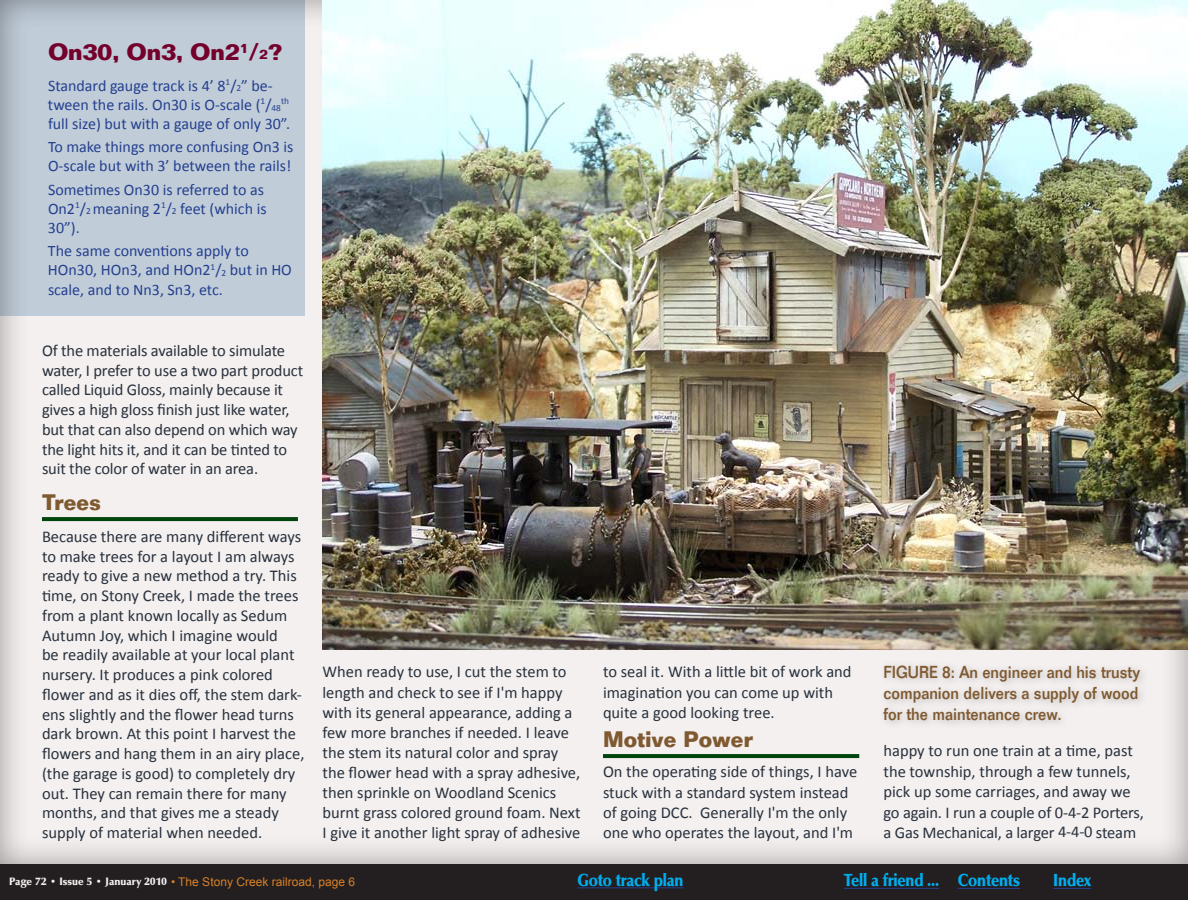
<style>
.page{position:relative;width:1188px;height:900px;background:#fff}
.page>*{position:absolute;margin:0;border:0;box-sizing:border-box;transform-origin:0 0}
.t1{font:700 23px "Folio LT";letter-spacing:-.02em;color:#74002c}
.t2{font:700 22px "Folio LT";color:#7f5a31;scale:.94 1}
.t3{font:18px "URW Classico Blac";letter-spacing:-.01em;color:#00aeef;scale:.9 1}
.t4{font:500 17px/21px "Folio";color:#7f5a31;text-align:justify;scale:.91 1}
.t5{font:16.5px/19.8px "Calibri";color:#28313d}
.t6{font:16px/19.2px "Calibri";color:#253f8e}
.t7{font:12px "Arial";color:#d78028}
.t8{font:9.3px "Calibri";color:#253f8e}
.s1{font-size:13.4px}
.s2{font-size:9.3px}
.s3{font-family:"URW Classico Blac";font-size:11px;color:#f4f0ef}
</style>
<div class="page">
<div style="left:0;top:864px;width:1188px;height:36px;background:#231f20"></div>
<div style="left:0;top:0;width:1188px;height:864px;background:#231f20;opacity:.45"></div>
<hr style="left:844px;top:888px;width:95px;height:1px;background:#253f8e">
<hr style="left:958px;top:888px;width:62px;height:1px;background:#253f8e">
<hr style="left:1053px;top:888px;width:38px;height:1px;background:#253f8e">
<svg style="left:42px;top:517px;width:256px;height:4px"></svg>
<svg style="left:603px;top:754px;width:256px;height:4px"></svg>
<div style="left:877px;top:658px;width:271px;height:71px;background:#ede9e8"></div>
<div style="left:316px;top:35px;width:270px;height:53px;background:#f4f0ef"></div>
<hr style="left:578px;top:887px;width:106px;height:1px;background:#253f8e">
<img style="left:322px;top:0;width:866px;height:649px">
<svg style="left:0;top:0;width:304px;height:316px;background:#bcc9d5"></svg>
<h1 class="t1" style="left:48px;top:38px;width:236px">On30, On3, On2<sup>1</sup>/<span class="s1">2</span>?</h1>
<p class="t6" style="left:48px;top:75px;width:235px">Standard gauge track is 4’ 8<sup>1</sup>/<span class="s2">2</span>” be&shy;tween the rails. On30 is O-scale (<sup>1</sup>/<sub>48</sub></p>
<p class="t8" style="left:281px;top:96px;width:10px">th</p>
<p class="t6" style="left:48px;top:111px;width:247px;line-height:23.2px">full size) but with a gauge of only 30”.<br>To make things more confusing On3 is</p>
<p class="t6" style="left:48px;top:154px;width:245px;line-height:23.2px">O-scale but with 3’ between the rails!<br>Sometimes On30 is referred to as</p>
<p class="t6" style="left:48px;top:198px;width:220px">On2<sup>1</sup>/<span class="s2">2</span> meaning 2<sup>1</sup>/<span class="s2">2</span> feet (which is<br>30”).</p>
<p class="t6" style="left:48px;top:240px;width:245px">The same conventions apply to<br>HOn30, HOn3, and HOn2<sup>1</sup>/<span class="s2">2</span> but in HO scale, and to Nn3, Sn3, etc.</p>
<p class="t5" style="left:42px;top:340px;width:263px">Of the materials available to simulate water, I prefer to use a two part product called Liquid Gloss, mainly because it gives a high gloss finish just like water, but that can also depend on which way the light hits it, and it can be tinted to suit the color of water in an area.</p>
<h2 class="t2" style="left:42px;top:489px;width:64px">Trees</h2>
<p class="t5" style="left:42px;top:526px;width:264px">Because there are many different ways to make trees for a layout I am always ready to give a new method a try. This time, on Stony Creek, I made the trees from a plant known locally as Sedum Autumn Joy, which I imagine would<br>be readily available at your local plant nursery. It produces a pink colored flower and as it dies off, the stem dark&shy;ens slightly and the flower head turns dark brown. At this point I harvest the flowers and hang them in an airy place, (the garage is good) to completely dry out. They can remain there for many months, and that gives me a steady supply of material when needed.</p>
<p class="t5" style="left:322px;top:661px;width:260px;line-height:20.1px">When ready to use, I cut the stem to length and check to see if I'm happy with its general appearance, adding a few more branches if needed. I leave the stem its natural color and spray the flower head with a spray adhesive, then sprinkle on Woodland Scenics burnt grass colored ground foam. Next I give it another light spray of adhesive</p>
<p class="t5" style="left:603px;top:661px;width:250px;line-height:20.2px">to seal it. With a little bit of work and imagination you can come up with quite a good looking tree.</p>
<h2 class="t2" style="left:603px;top:726px;width:161px">Motive Power</h2>
<p class="t5" style="left:603px;top:761px;width:256px;line-height:20.2px">On the operating side of things, I have stuck with a standard system instead of going DCC. Generally I'm the only one who operates the layout, and I'm</p>
<p class="t4" style="left:884px;top:662px;width:284px">FIGURE 8: An engineer and his trusty companion delivers a supply of wood for the maintenance crew.</p>
<p class="t5" style="left:884px;top:740px;width:262px;line-height:20.4px">happy to run one train at a time, past the township, through a few tunnels, pick up some carriages, and away we go again. I run a couple of 0-4-2 Porters, a Gas Mechanical, a larger 4-4-0 steam</p>
<p class="t3" style="left:578px;top:869px;width:119px">Goto track plan</p>
<p class="t7" style="left:9px;top:874px;width:347px"><span class="s3">Page 72 • Issue 5 • January 2010</span> • The Stony Creek railroad, page 6</p>
<p class="t3" style="left:844px;top:869px;width:197px">Tell a friend ... Contents</p>
<p class="t3" style="left:1053px;top:869px;width:44px">Index</p>
</div>
